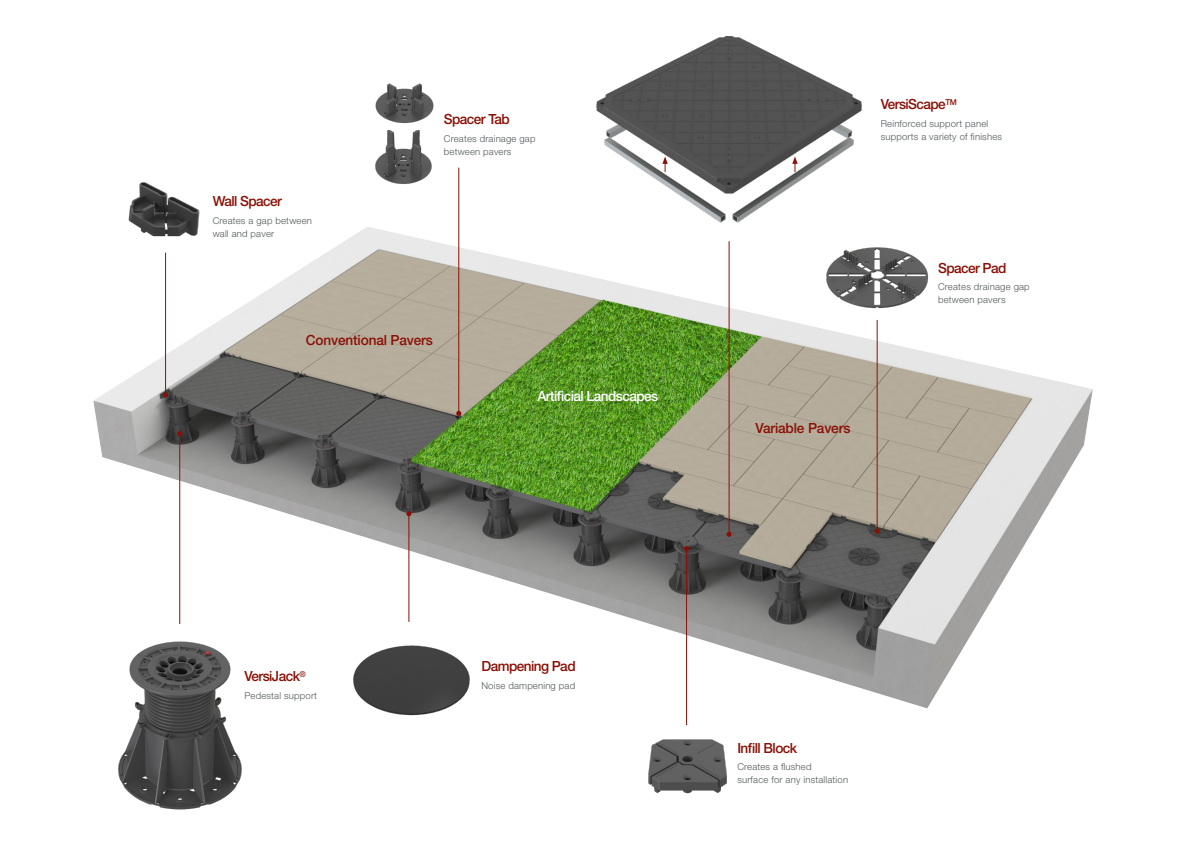
<style>
.page{position:relative;width:1191px;height:842px;background:#fff}
.page>*{position:absolute;margin:0;border:0;box-sizing:border-box;transform-origin:0 0}
.Body{font:500 14px "Helvetica Neue";letter-spacing:-.04em;color:#8b0f04}
.Body-2{font:500 14px "Helvetica Neue";letter-spacing:-.01em;color:#8b0f04}
.Body-3{font:500 14px "Helvetica Neue";letter-spacing:-.04em;color:#fff}
.Body-4{font:300 9.5px/13px "Helvetica Neue LT Std";letter-spacing:.02em;color:#505759}
</style>
<div class="page">
<img style="left:93px;top:212px;width:1000px;height:507px">
<img style="left:113px;top:613px;width:145px;height:197px">
<img style="left:343px;top:630px;width:136px;height:89px">
<img style="left:569px;top:37px;width:296px;height:190px">
<img style="left:122px;top:182px;width:90px;height:64px">
<hr style="left:728px;top:241px;width:1px;height:293px;background:#8b0f04">
<svg style="left:726px;top:532px;width:5px;height:5px"></svg>
<svg style="left:662px;top:156px;width:6px;height:16px"></svg>
<svg style="left:792px;top:156px;width:5px;height:16px"></svg>
<hr style="left:458px;top:168px;width:1px;height:245px;background:#8b0f04">
<svg style="left:456px;top:411px;width:5px;height:5px"></svg>
<hr style="left:165px;top:253px;width:1px;height:142px;background:#8b0f04">
<svg style="left:163px;top:392px;width:5px;height:5px"></svg>
<hr style="left:179px;top:434px;width:1px;height:190px;background:#8b0f04">
<svg style="left:177px;top:431px;width:5px;height:5px"></svg>
<hr style="left:408px;top:514px;width:1px;height:108px;background:#8b0f04">
<svg style="left:406px;top:511px;width:5px;height:5px"></svg>
<hr style="left:686px;top:549px;width:1px;height:176px;background:#8b0f04">
<svg style="left:684px;top:546px;width:5px;height:5px"></svg>
<hr style="left:876px;top:320px;width:1px;height:211px;background:#8b0f04">
<svg style="left:874px;top:529px;width:5px;height:5px"></svg>
<img style="left:648px;top:719px;width:79px;height:75px">
<img style="left:803px;top:222px;width:132px;height:108px">
<img style="left:375px;top:83px;width:59px;height:40px">
<img style="left:375px;top:130px;width:57px;height:54px">
<p class="Body" style="left:213px;top:193px;width:71px">Wall Spacer</p>
<p class="Body-4" style="left:213px;top:214px;width:101px">Creates a gap between wall and paver</p>
<p class="Body" style="left:444px;top:111px;width:68px">Spacer Tab</p>
<p class="Body-4" style="left:444px;top:132px;width:93px">Creates drainage gap between pavers</p>
<p class="Body-2" style="left:306px;top:332px;width:128px">Conventional Pavers</p>
<p class="Body-3" style="left:537px;top:387px;width:122px">Artificial Landscapes</p>
<p class="Body" style="left:880px;top:96px;width:78px">VersiScape<sup>TM</sup></p>
<p class="Body-4" style="left:880px;top:116px;width:109px">Reinforced support panel</p>
<p class="Body-4" style="left:880px;top:129px;width:123px">supports a variety of finishes</p>
<p class="Body-2" style="left:755px;top:420px;width:96px">Variable Pavers</p>
<p class="Body" style="left:938px;top:260px;width:70px">Spacer Pad</p>
<p class="Body-4" style="left:938px;top:280px;width:93px">Creates drainage gap between pavers</p>
<p class="Body" style="left:244px;top:668px;width:63px">VersiJack<sup>®</sup></p>
<p class="Body-4" style="left:244px;top:688px;width:74px">Pedestal support</p>
<p class="Body" style="left:481px;top:658px;width:96px">Dampening Pad</p>
<p class="Body-4" style="left:481px;top:678px;width:95px">Noise dampening pad</p>
<p class="Body" style="left:737px;top:739px;width:61px">Infill Block</p>
<p class="Body-4" style="left:737px;top:760px;width:76px">Creates a flushed</p>
<p class="Body-4" style="left:737px;top:773px;width:112px">surface for any installation</p>
</div>
